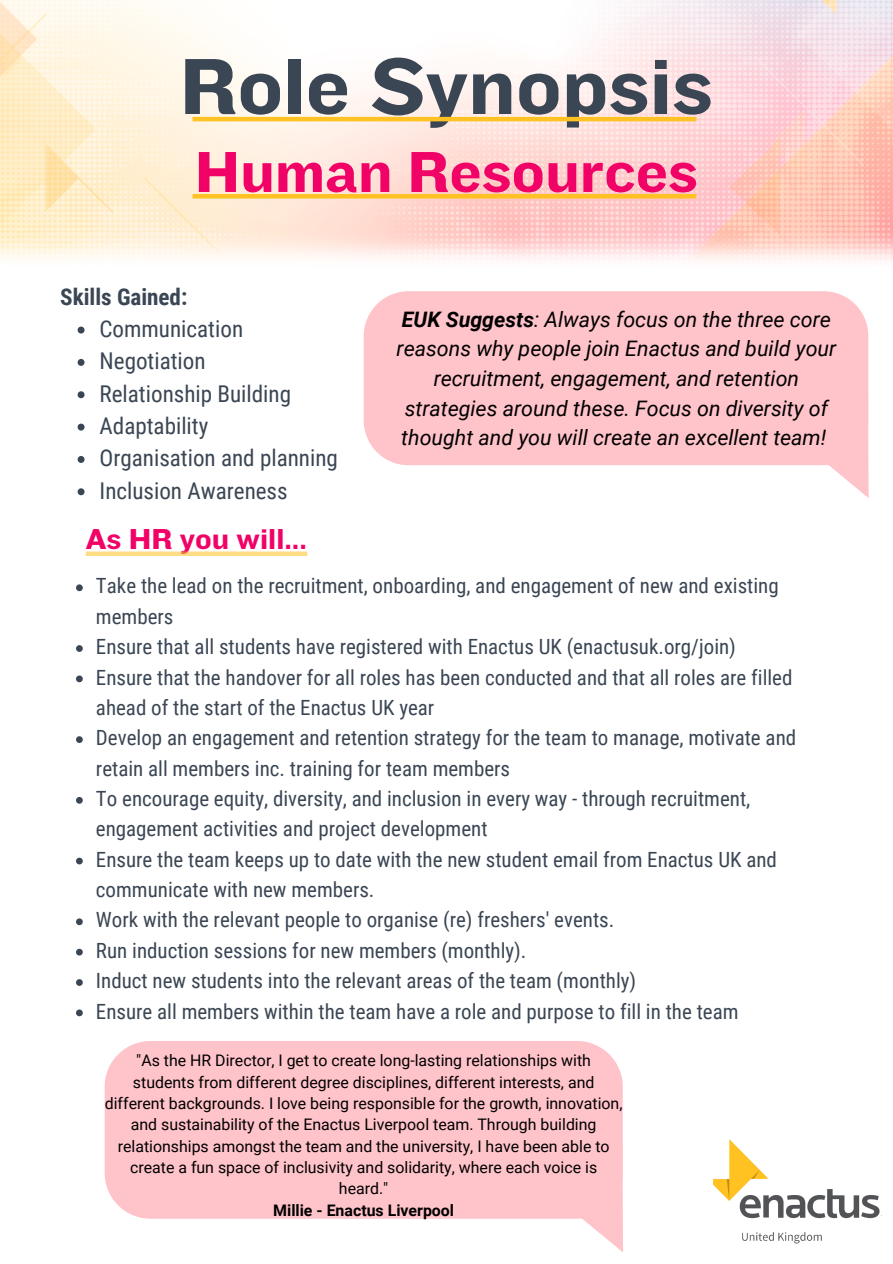
<style>
.page{position:relative;width:893px;height:1264px;background:#fff}
.page>*{position:absolute;margin:0;border:0;box-sizing:border-box;transform-origin:0 0}
.t1{font:82.5px "Knockout HTF52 Cruiserweight";color:#3b4654}
.t2{font:60px "Knockout HTF52 Cruiserweight";color:#f10267}
.t3{font:30px "Knockout HTF52 Cruiserweight";color:#f10267}
.t4{font:23.1px/32.4px "Roboto Condensed";color:#3b4654}
.t5{font:700 23.1px "Roboto Condensed";color:#3b4654}
.t6{font:italic 21.3px/29.5px "Roboto";color:#000;text-align:center}
.t7{font:21px/30.3px "Roboto Condensed";color:#3b4654}
.t8{font:15.9px/21.3px "Roboto";color:#000;text-align:center}
.t9{font:700 15.9px "Roboto";color:#000}
.s1{font-weight:700}
</style>
<div class="page">
<img style="left:0;top:0;width:892px;height:865px">
<img style="left:713px;top:1139px;width:167px;height:105px">
<hr style="left:192px;top:117px;width:504px;height:4px;background:#ffc222">
<hr style="left:192px;top:194px;width:504px;height:4px;background:#ffc222">
<div style="left:86px;top:551px;width:221px;height:5px;background:#ffdd86"></div>
<svg style="left:76px;top:584px;width:7px;height:7px"></svg>
<svg style="left:76px;top:645px;width:7px;height:7px"></svg>
<svg style="left:76px;top:675px;width:7px;height:7px"></svg>
<svg style="left:76px;top:736px;width:7px;height:7px"></svg>
<svg style="left:76px;top:797px;width:7px;height:6px"></svg>
<svg style="left:76px;top:857px;width:7px;height:7px"></svg>
<svg style="left:76px;top:918px;width:7px;height:7px"></svg>
<svg style="left:76px;top:948px;width:7px;height:7px"></svg>
<svg style="left:76px;top:979px;width:7px;height:6px"></svg>
<svg style="left:76px;top:1009px;width:7px;height:7px"></svg>
<svg style="left:78px;top:326px;width:6px;height:7px"></svg>
<svg style="left:78px;top:359px;width:6px;height:7px"></svg>
<svg style="left:78px;top:391px;width:6px;height:7px"></svg>
<svg style="left:78px;top:423px;width:6px;height:7px"></svg>
<svg style="left:78px;top:456px;width:6px;height:7px"></svg>
<svg style="left:78px;top:488px;width:6px;height:7px"></svg>
<div style="left:105px;top:1041px;width:517px;height:177px;background:#ffc3ca"></div>
<svg style="left:500px;top:1145px;width:123px;height:107px"></svg>
<div style="left:363px;top:291px;width:505px;height:174px;background:#ffc3ca"></div>
<svg style="left:748px;top:393px;width:120px;height:105px"></svg>
<h1 class="t1" style="left:180px;top:42px;width:535px">Role Synopsis</h1>
<h2 class="t2" style="left:195px;top:140px;width:504px">Human Resources</h2>
<p class="t5" style="left:60px;top:283px;width:128px">Skills Gained:</p>
<p class="t4" style="left:100px;top:313px;width:240px">Communication<br>Negotiation<br>Relationship Building<br>Adaptability<br>Organisation and planning<br>Inclusion Awareness</p>
<p class="t6" style="left:396px;top:305px;width:441px"><span class="s1">EUK Suggests</span>: Always focus on the three core reasons why people join Enactus and build your recruitment, engagement, and retention strategies around these. Focus on diversity of thought and you will create an excellent team!</p>
<h3 class="t3" style="left:86px;top:522px;width:222px">As HR you will...</h3>
<p class="t7" style="left:96px;top:571px;width:701px">Take the lead on the recruitment, onboarding, and engagement of new and existing members<br>Ensure that all students have registered with Enactus UK (enactusuk.org/join)<br>Ensure that the handover for all roles has been conducted and that all roles are filled ahead of the start of the Enactus UK year<br>Develop an engagement and retention strategy for the team to manage, motivate and retain all members inc. training for team members<br>To encourage equity, diversity, and inclusion in every way - through recruitment, engagement activities and project development<br>Ensure the team keeps up to date with the new student email from Enactus UK and communicate with new members.<br>Work with the relevant people to organise (re) freshers' events.<br>Run induction sessions for new members (monthly).<br>Induct new students into the relevant areas of the team (monthly)<br>Ensure all members within the team have a role and purpose to fill in the team</p>
<p class="t8" style="left:105px;top:1050px;width:519px">"As the HR Director, I get to create long-lasting relationships with students from different degree disciplines, different interests, and different backgrounds. I love being responsible for the growth, innovation, and sustainability of the Enactus Liverpool team. Through building relationships amongst the team and the university, I have been able to create a fun space of inclusivity and solidarity, where each voice is heard."</p>
<p class="t9" style="left:273px;top:1200px;width:182px">Millie - Enactus Liverpool</p>
</div>
